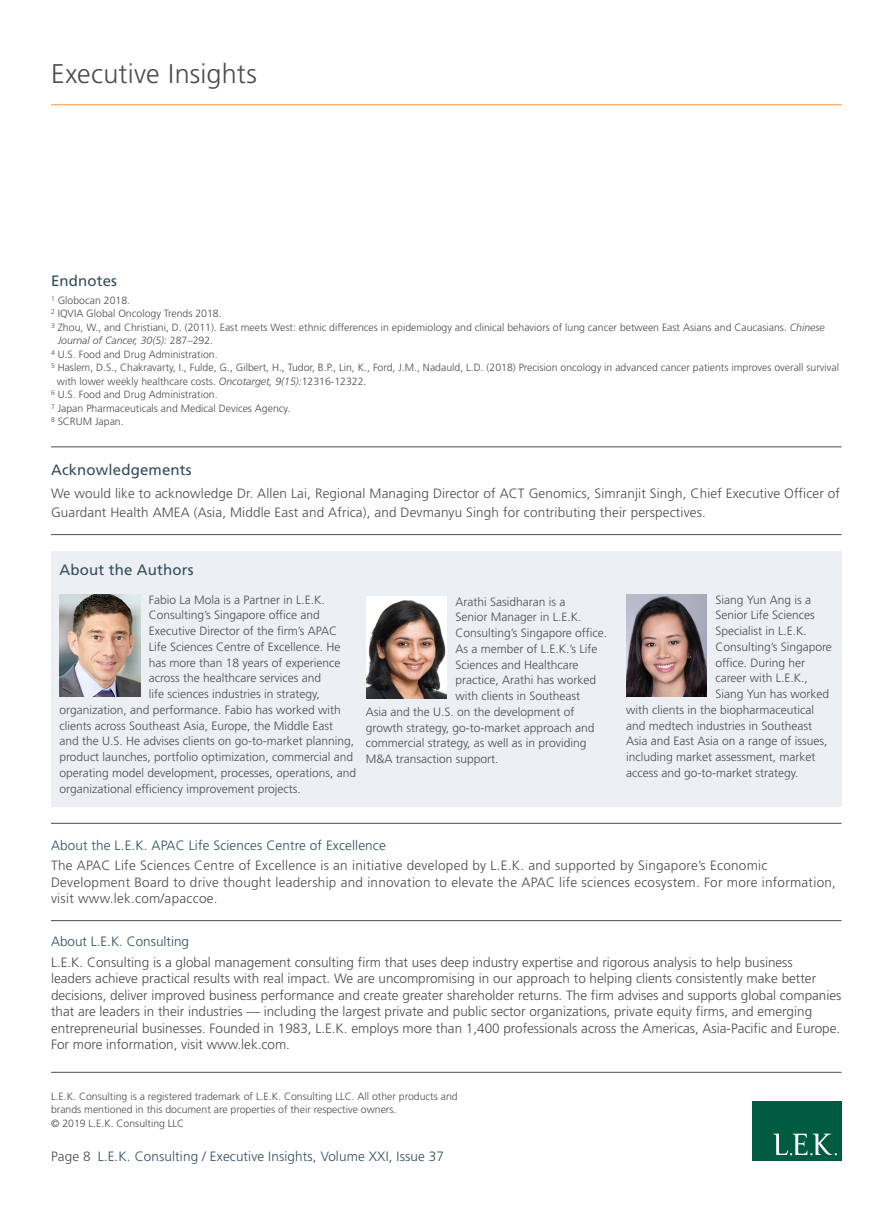
<style>
.page{position:relative;width:893px;height:1212px;background:#fff}
.page>*{position:absolute;margin:0;border:0;box-sizing:border-box;transform-origin:0 0}
.Exec_Insight_Head_2{font:300 27px "Frutiger LT Std";letter-spacing:.005em;color:#4b4c4d}
.Sub_Head_for_body{font:15px "Frutiger LT Std";letter-spacing:.01em;color:#334d5c}
.Body_Copy{font:300 13.5px/16.5px "Frutiger LT Std";color:#4b4c4d}
.Body_Copy-2{font:300 13.5px/16.5px "Frutiger LT Std";letter-spacing:.02em;color:#4b4c4d}
.Body_Copy-3{font:300 13.5px "Frutiger LT Std";letter-spacing:.01em;color:#334d5c}
.Footer_information{font:300 13.5px "Frutiger LT Std";letter-spacing:.01em;color:#334d5c}
.Author_copy{font:300 12px "Frutiger LT Std";color:#4b4c4d}
.Graph_Footnote{font:300 10.5px/13.5px "Frutiger LT Std";color:#4b4c4d}
.Chart_copy{font:300 10.5px/13.5px "Frutiger LT Std";color:#4b4c4d}
.s1{font-style:italic}
.s2{color:#4b4c4d}
</style>
<div class="page">
<hr style="left:51px;top:104px;width:791px;height:1px;background:#f79328">
<div style="left:753px;top:1101px;width:89px;height:60px;background:#005c41"></div>
<svg style="left:773px;top:1133px;width:64px;height:22px"></svg>
<hr style="left:51px;top:823px;width:790px;height:1px;background:#4b4c4d">
<hr style="left:51px;top:534px;width:790px;height:1px;background:#4b4c4d">
<hr style="left:51px;top:447px;width:790px;height:1px;background:#4b4c4d">
<hr style="left:51px;top:920px;width:790px;height:1px;background:#4b4c4d">
<hr style="left:51px;top:1072px;width:790px;height:1px;background:#4b4c4d">
<div style="left:51px;top:551px;width:791px;height:255px;background:#ecf0f4"></div>
<img style="left:60px;top:594px;width:80px;height:102px">
<img style="left:366px;top:597px;width:81px;height:102px">
<img style="left:626px;top:594px;width:81px;height:102px">
<p class="Exec_Insight_Head_2" style="left:51px;top:59px;width:207px">Executive Insights</p>
<p class="Sub_Head_for_body" style="left:51px;top:272px;width:68px">Endnotes</p>
<p class="Graph_Footnote" style="left:51px;top:293px;width:81px"><sup>1</sup> Globocan 2018.</p>
<p class="Graph_Footnote" style="left:51px;top:307px;width:172px"><sup>2</sup> IQVIA Global Oncology Trends 2018.</p>
<p class="Graph_Footnote" style="left:58px;top:320px;width:769px;text-indent:-7px"><sup>3</sup> Zhou, W., and Christiani, D. (2011). East meets West: ethnic differences in epidemiology and clinical behaviors of lung cancer between East Asians and Caucasians. <span class="s1">Chinese<br>Journal of Cancer, 30(5):</span> 287–292.</p>
<p class="Graph_Footnote" style="left:51px;top:347px;width:168px"><sup>4</sup> U.S. Food and Drug Administration.</p>
<p class="Graph_Footnote" style="left:57px;top:361px;width:784px;text-indent:-6px"><sup>5</sup> Haslem, D.S., Chakravarty, I., Fulde, G., Gilbert, H., Tudor, B.P., Lin, K., Ford, J.M., Nadauld, L.D. (2018) Precision oncology in advanced cancer patients improves overall survival with lower weekly healthcare costs. <span class="s1">Oncotarget, 9(15):</span>12316-12322.</p>
<p class="Graph_Footnote" style="left:51px;top:388px;width:168px"><sup>6</sup> U.S. Food and Drug Administration.</p>
<p class="Graph_Footnote" style="left:51px;top:401px;width:241px"><sup>7</sup> Japan Pharmaceuticals and Medical Devices Agency.</p>
<p class="Graph_Footnote" style="left:51px;top:415px;width:74px"><sup>8</sup> SCRUM Japan.</p>
<p class="Sub_Head_for_body" style="left:51px;top:461px;width:142px">Acknowledgements</p>
<p class="Body_Copy" style="left:51px;top:484px;width:790px;line-height:18.8px">We would like to acknowledge Dr. Allen Lai, Regional Managing Director of ACT Genomics, Simranjit Singh, Chief Executive Officer of<br>Guardant Health AMEA (Asia, Middle East and Africa), and Devmanyu Singh for contributing their perspectives.</p>
<p class="Sub_Head_for_body" style="left:60px;top:561px;width:136px">About the Authors</p>
<p class="Author_copy" style="left:149px;top:592px;width:178px">Fabio La Mola is a Partner in L.E.K.</p>
<p class="Author_copy" style="left:149px;top:608px;width:172px">Consulting’s Singapore office and</p>
<p class="Author_copy" style="left:149px;top:624px;width:190px">Executive Director of the firm’s APAC</p>
<p class="Author_copy" style="left:149px;top:640px;width:193px">Life Sciences Centre of Excellence. He</p>
<p class="Author_copy" style="left:149px;top:655px;width:193px">has more than 18 years of experience</p>
<p class="Author_copy" style="left:149px;top:671px;width:174px">across the healthcare services and</p>
<p class="Author_copy" style="left:149px;top:687px;width:172px">life sciences industries in strategy,</p>
<p class="Author_copy" style="left:60px;top:703px;width:283px">organization, and performance. Fabio has worked with</p>
<p class="Author_copy" style="left:60px;top:718px;width:275px">clients across Southeast Asia, Europe, the Middle East</p>
<p class="Author_copy" style="left:60px;top:734px;width:296px">and the U.S. He advises clients on go-to-market planning,</p>
<p class="Author_copy" style="left:60px;top:750px;width:295px">product launches, portfolio optimization, commercial and</p>
<p class="Author_copy" style="left:60px;top:766px;width:298px">operating model development, processes, operations, and</p>
<p class="Author_copy" style="left:60px;top:781px;width:243px">organizational efficiency improvement projects.</p>
<p class="Author_copy" style="left:455px;top:595px;width:112px">Arathi Sasidharan is a</p>
<p class="Author_copy" style="left:455px;top:610px;width:128px">Senior Manager in L.E.K.</p>
<p class="Author_copy" style="left:455px;top:626px;width:153px">Consulting’s Singapore office.</p>
<p class="Author_copy" style="left:455px;top:642px;width:144px">As a member of L.E.K.’s Life</p>
<p class="Author_copy" style="left:455px;top:658px;width:125px">Sciences and Healthcare</p>
<p class="Author_copy" style="left:455px;top:673px;width:142px">practice, Arathi has worked</p>
<p class="Author_copy" style="left:455px;top:689px;width:126px">with clients in Southeast</p>
<p class="Author_copy" style="left:366px;top:705px;width:210px">Asia and the U.S. on the development of</p>
<p class="Author_copy" style="left:366px;top:721px;width:230px">growth strategy, go-to-market approach and</p>
<p class="Author_copy" style="left:366px;top:736px;width:222px">commercial strategy, as well as in providing</p>
<p class="Author_copy" style="left:366px;top:752px;width:134px">M&amp;A transaction support.</p>
<p class="Author_copy" style="left:715px;top:592px;width:97px">Siang Yun Ang is a</p>
<p class="Author_copy" style="left:715px;top:608px;width:101px">Senior Life Sciences</p>
<p class="Author_copy" style="left:715px;top:624px;width:93px">Specialist in L.E.K.</p>
<p class="Author_copy" style="left:715px;top:640px;width:118px">Consulting’s Singapore</p>
<p class="Author_copy" style="left:715px;top:655px;width:91px">office. During her</p>
<p class="Author_copy" style="left:715px;top:671px;width:94px">career with L.E.K.,</p>
<p class="Author_copy" style="left:715px;top:687px;width:115px">Siang Yun has worked</p>
<p class="Author_copy" style="left:626px;top:703px;width:190px">with clients in the biopharmaceutical</p>
<p class="Author_copy" style="left:626px;top:718px;width:188px">and medtech industries in Southeast</p>
<p class="Author_copy" style="left:626px;top:734px;width:203px">Asia and East Asia on a range of issues,</p>
<p class="Author_copy" style="left:626px;top:750px;width:191px">including market assessment, market</p>
<p class="Author_copy" style="left:626px;top:766px;width:174px">access and go-to-market strategy.</p>
<p class="Body_Copy-3" style="left:51px;top:837px;width:336px">About the L.E.K. APAC Life Sciences Centre of Excellence</p>
<p class="Body_Copy-2" style="left:51px;top:858px;width:786px">The APAC Life Sciences Centre of Excellence is an initiative developed by L.E.K. and supported by Singapore’s Economic<br>Development Board to drive thought leadership and innovation to elevate the APAC life sciences ecosystem. For more information, visit www.lek.com/apaccoe.</p>
<p class="Body_Copy-3" style="left:51px;top:933px;width:140px">About L.E.K. Consulting</p>
<p class="Body_Copy" style="left:51px;top:954px;width:792px">L.E.K. Consulting is a global management consulting firm that uses deep industry expertise and rigorous analysis to help business<br>leaders achieve practical results with real impact. We are uncompromising in our approach to helping clients consistently make better decisions, deliver improved business performance and create greater shareholder returns. The firm advises and supports global companies that are leaders in their industries — including the largest private and public sector organizations, private equity firms, and emerging entrepreneurial businesses. Founded in 1983, L.E.K. employs more than 1,400 professionals across the Americas, Asia-Pacific and Europe.<br>For more information, visit www.lek.com.</p>
<p class="Chart_copy" style="left:51px;top:1089px;width:408px">L.E.K. Consulting is a registered trademark of L.E.K. Consulting LLC. All other products and brands mentioned in this document are properties of their respective owners.<br>© 2019 L.E.K. Consulting LLC</p>
<p class="Footer_information" style="left:51px;top:1148px;width:394px"><span class="s2">Page 8</span> L.E.K. Consulting / Executive Insights, Volume XXI, Issue 37</p>
</div>
